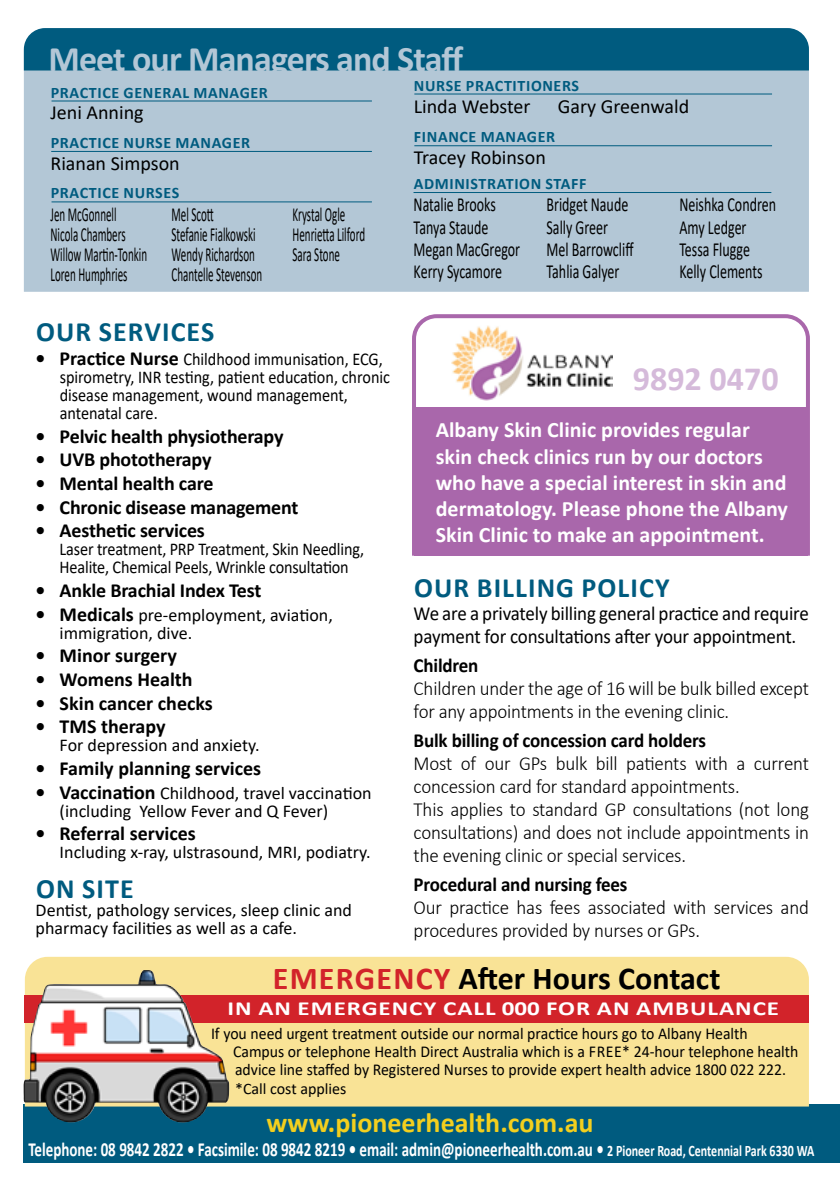
<style>
.page{position:relative;width:840px;height:1191px;background:#fff}
.page>*{position:absolute;margin:0;border:0;box-sizing:border-box;transform-origin:0 0}
.t1{font:700 36px "Calibri";letter-spacing:-.025em;color:#b3c7d6}
.t2{font:700 34px "Calibri";color:#d5bada}
.t3{font:700 32px "Calibri";color:#000}
.t4{font:700 28px "Calibri";letter-spacing:.04em;color:#005b7f}
.t5{font:700 28px "Calibri";color:#f3cf1e}
.t6{font:700 22px/26px "Calibri";color:#fff}
.t7{font:300 20px/23px "Calibri";letter-spacing:-.01em;color:#000;scale:.95 1}
.t8{font:700 20px "Calibri";letter-spacing:-.01em;color:#000}
.t9{font:20px/20px "Calibri";color:#000;scale:.55 1}
.t10{font:20px/22px "Calibri";color:#000;scale:.7 1}
.t11{font:700 20px "Calibri";color:#fff;scale:.75 1}
.t12{font:20px/23px "Calibri";color:#000;scale:.95 1}
.t13{font:700 20px "Calibri";letter-spacing:-.01em;color:#000;scale:.95 1}
.t14{font:20px "Calibri";color:#000}
.t15{font:700 20px "Calibri";letter-spacing:.04em;color:#fff;scale:1.25 1}
.t16{font:18px/18px "Calibri";color:#000}
.t17{font:18px/18px "Calibri";color:#000;scale:.9 1}
.t18{font:16.6px/18px "Calibri";color:#000;scale:.95 1}
.t19{font:700 16px "Calibri";letter-spacing:.04em;color:#005b7f}
.t20{font:16px "Calibri";color:#000}
.s1{font-weight:700;font-size:20px}
.s2{color:#d2232a}
.s3{font-size:16px}
</style>
<div class="page">
<div style="left:24px;top:1104px;width:815px;height:58px;background:#005b7f"></div>
<svg style="left:412px;top:314px;width:398px;height:242px"></svg>
<div style="left:27px;top:956px;width:781px;height:150px;background:#f9e396"></div>
<div style="left:25px;top:994px;width:783px;height:28px;background:#d2232a"></div>
<img style="left:23px;top:970px;width:207px;height:154px">
<div style="left:414px;top:407px;width:393px;height:148px;background:#a967ab"></div>
<div style="left:24px;top:70px;width:784px;height:222px;background:#b3c7d6"></div>
<div style="left:24px;top:28px;width:784px;height:42px;background:#005b7f"></div>
<hr style="left:51px;top:101px;width:321px;height:1px;background:#005b7f">
<hr style="left:51px;top:201px;width:321px;height:1px;background:#005b7f">
<hr style="left:413px;top:192px;width:357px;height:1px;background:#005b7f">
<hr style="left:414px;top:145px;width:357px;height:1px;background:#005b7f">
<hr style="left:414px;top:94px;width:357px;height:1px;background:#005b7f">
<hr style="left:51px;top:151px;width:321px;height:1px;background:#005b7f">
<img style="left:451px;top:326px;width:161px;height:75px">
<h1 class="t1" style="left:48px;top:33px;width:416px">Meet our Managers and Staff</h1>
<p class="t19" style="left:51px;top:81px;width:218px">PRACTICE GENERAL MANAGER</p>
<p class="t14" style="left:50px;top:99px;width:95px">Jeni Anning</p>
<p class="t19" style="left:414px;top:74px;width:166px">NURSE PRACTITIONERS</p>
<p class="t14" style="left:413px;top:92px;width:118px">Linda Webster</p>
<p class="t14" style="left:557px;top:92px;width:133px">Gary Greenwald</p>
<p class="t19" style="left:414px;top:126px;width:143px">FINANCE MANAGER</p>
<p class="t19" style="left:51px;top:131px;width:201px">PRACTICE NURSE MANAGER</p>
<p class="t14" style="left:50px;top:149px;width:131px">Rianan Simpson</p>
<p class="t14" style="left:413px;top:144px;width:133px">Tracey Robinson</p>
<p class="t19" style="left:51px;top:182px;width:130px">PRACTICE NURSES</p>
<p class="t9" style="left:50px;top:204px;width:177px">Jen McGonnell<br>Nicola Chambers<br>Willow Martin-Tonkin<br>Loren Humphries</p>
<p class="t9" style="left:171px;top:204px;width:166px">Mel Scott<br>Stefanie Fialkowski<br>Wendy Richardson<br>Chantelle Stevenson</p>
<p class="t9" style="left:292px;top:204px;width:133px">Krystal Ogle<br>Henrietta Lilford<br>Sara Stone</p>
<h3 class="t4" style="left:36px;top:312px;width:180px">OUR SERVICES</h3>
<p class="t17" style="left:60px;top:349px;width:368px;text-indent:-24px"><span class="s1">• Practice Nurse</span> Childhood immunisation, ECG, spirometry, INR testing, patient education, chronic disease management, wound management, antenatal care.</p>
<p class="t8" style="left:36px;top:422px;width:249px">• Pelvic health physiotherapy</p>
<p class="t8" style="left:36px;top:445px;width:177px">• UVB phototherapy</p>
<p class="t8" style="left:36px;top:469px;width:179px">• Mental health care</p>
<p class="t8" style="left:36px;top:493px;width:264px">• Chronic disease management</p>
<p class="t8" style="left:36px;top:516px;width:171px">• Aesthetic services</p>
<p class="t17" style="left:60px;top:540px;width:339px">Laser treatment, PRP Treatment, Skin Needling,<br>Healite, Chemical Peels, Wrinkle consultation</p>
<p class="t8" style="left:36px;top:576px;width:227px">• Ankle Brachial Index Test</p>
<p class="t16" style="left:60px;top:605px;width:274px;text-indent:-24px"><span class="s1">• Medicals</span> pre-employment, aviation, immigration, dive.</p>
<p class="t8" style="left:36px;top:641px;width:143px">• Minor surgery</p>
<p class="t8" style="left:36px;top:665px;width:158px">• Womens Health</p>
<p class="t8" style="left:36px;top:689px;width:179px">• Skin cancer checks</p>
<p class="t8" style="left:36px;top:712px;width:131px">• TMS therapy</p>
<p class="t16" style="left:60px;top:736px;width:201px">For depression and anxiety.</p>
<p class="t8" style="left:36px;top:754px;width:227px">• Family planning services</p>
<p class="t16" style="left:60px;top:783px;width:313px;text-indent:-24px"><span class="s1">• Vaccination</span> Childhood, travel vaccination (including Yellow Fever and Q Fever)</p>
<p class="t8" style="left:36px;top:819px;width:162px">• Referral services</p>
<p class="t16" style="left:60px;top:843px;width:312px">Including x-ray, ulstrasound, MRI, podiatry.</p>
<h3 class="t4" style="left:36px;top:868px;width:99px">ON SITE</h3>
<p class="t16" style="left:36px;top:900px;width:318px">Dentist, pathology services, sleep clinic and pharmacy facilities as well as a cafe.</p>
<p class="t19" style="left:413px;top:173px;width:174px">ADMINISTRATION STAFF</p>
<p class="t10" style="left:413px;top:193px;width:153px">Natalie Brooks<br>Tanya Staude<br>Megan MacGregor<br>Kerry Sycamore</p>
<p class="t10" style="left:546px;top:193px;width:126px">Bridget Naude<br>Sally Greer<br>Mel Barrowcliff<br>Tahlia Galyer</p>
<p class="t10" style="left:679px;top:193px;width:140px">Neishka Condren<br>Amy Ledger<br>Tessa Flugge<br>Kelly Clements</p>
<h2 class="t2" style="left:632px;top:355px;width:147px">9892 0470</h2>
<p class="t6" style="left:435px;top:417px;width:353px">Albany Skin Clinic provides regular skin check clinics run by our doctors who have a special interest in skin and dermatology. Please phone the Albany Skin Clinic to make an appointment.</p>
<h3 class="t4" style="left:414px;top:568px;width:257px">OUR BILLING POLICY</h3>
<p class="t12" style="left:413px;top:602px;width:417px">We are a privately billing general practice and require payment for consultations after your appointment.</p>
<p class="t13" style="left:413px;top:651px;width:70px">Children</p>
<p class="t7" style="left:413px;top:677px;width:417px">Children under the age of 16 will be bulk billed except for any appointments in the evening clinic.</p>
<p class="t13" style="left:413px;top:726px;width:309px">Bulk billing of concession card holders</p>
<p class="t7" style="left:413px;top:751px;width:417px">Most of our GPs bulk bill patients with a current concession card for standard appointments.<br>This applies to standard GP consultations (not long consultations) and does not include appointments in the evening clinic or special services.</p>
<p class="t13" style="left:413px;top:869px;width:226px">Procedural and nursing fees</p>
<p class="t7" style="left:413px;top:895px;width:417px">Our practice has fees associated with services and procedures provided by nurses or GPs.</p>
<h3 class="t3" style="left:273px;top:955px;width:449px"><span class="s2">EMERGENCY</span> After Hours Contact</h3>
<p class="t15" style="left:227px;top:994px;width:442px">IN AN EMERGENCY CALL 000 FOR AN AMBULANCE</p>
<p class="t18" style="left:233px;top:1023px;width:596px;text-indent:-22px">If you need urgent treatment outside our normal practice hours go to Albany Health<br>Campus or telephone Health Direct Australia which is a FREE* 24-hour telephone health advice line staffed by Registered Nurses to provide expert health advice 1800 022 222.</p>
<p class="t20" style="left:235px;top:1077px;width:113px">*Call cost applies</p>
<h3 class="t5" style="left:266px;top:1102px;width:328px">www.pioneerhealth.com.au</h3>
<p class="t11" style="left:28px;top:1135px;width:1048px">Telephone: 08 9842 2822 • Facsimile: 08 9842 8219 • email: admin@pioneerhealth.com.au • <span class="s3">2 Pioneer Road, Centennial Park 6330 WA</span></p>
</div>
